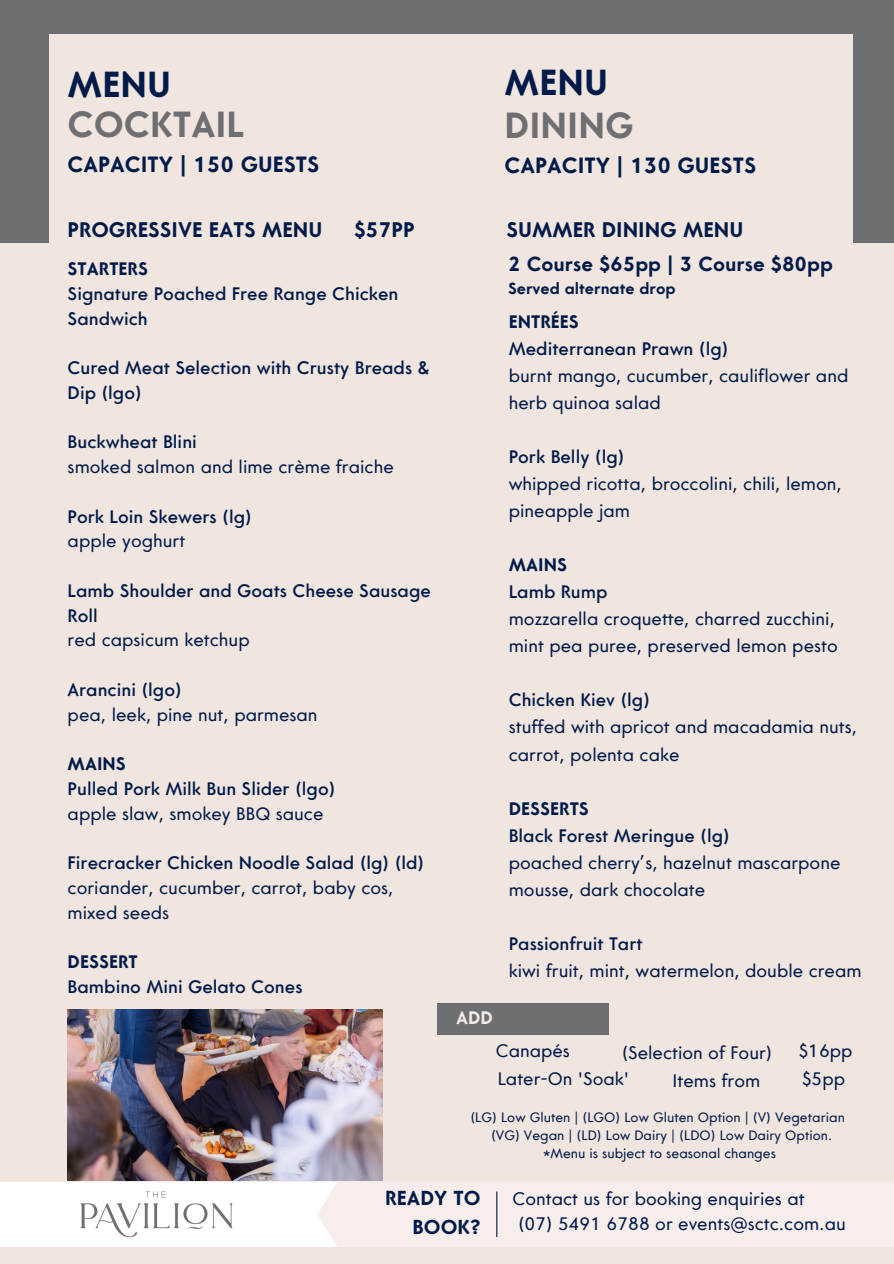
<style>
.page{position:relative;width:894px;height:1264px;background:#fff}
.page>*{position:absolute;margin:0;border:0;box-sizing:border-box;transform-origin:0 0}
.t1{font:700 36.15px "Core Sans G";color:#6e6f72}
.t2{font:700 36px "Core Sans G";color:#001b49}
.t3{font:700 21.9px "Core Sans G";color:#001b49}
.t4{font:700 21px "Core Sans G";color:#001b49}
.t5{font:700 20.25px "Core Sans G";color:#001b49}
.t6{font:700 20.1px/28.2px "Core Sans G";color:#001b49;text-align:right}
.t7{font:18px/27px "Core Sans G";color:#001b49}
.t8{font:500 18px/24.8px "Core Sans G";color:#001b49}
.t9{font:700 18px "Core Sans G";color:#f4e9e3}
.t10{font:700 15.9px "Core Sans G";color:#001b49}
.t11{font:13.5px "Core Sans G";color:#001b49}
.s1{font-weight:700}
.s2{font-weight:500}
.s3{font-weight:400}
</style>
<div class="page">
<div style="left:0;top:0;width:893px;height:1263px;background:#f0e5df"></div>
<img style="left:68px;top:1009px;width:315px;height:171px">
<div style="left:0;top:1182px;width:317px;height:64px;background:#fff"></div>
<div style="left:317px;top:1182px;width:576px;height:64px;background:#f7edeb"></div>
<hr style="left:496px;top:1191px;width:1px;height:45px;background:#001b49">
<img style="left:59px;top:1177px;width:197px;height:70px">
<div style="left:0;top:0;width:893px;height:242px;background:#6e6f72"></div>
<div style="left:49px;top:34px;width:803px;height:267px;background:#f0e5df"></div>
<div style="left:437px;top:1003px;width:171px;height:32px;background:#6e6f72"></div>
<h2 class="t2" style="left:68px;top:71px;width:105px">MENU</h2>
<h2 class="t2" style="left:504px;top:68px;width:105px">MENU</h2>
<h2 class="t1" style="left:68px;top:110px;width:178px">COCKTAIL</h2>
<h2 class="t3" style="left:68px;top:156px;width:253px">CAPACITY | 150 GUESTS</h2>
<h5 class="t4" style="left:68px;top:222px;width:256px">PROGRESSIVE EATS MENU</h5>
<h5 class="t4" style="left:354px;top:222px;width:62px">$57PP</h5>
<h6 class="t8" style="left:68px;top:258px;width:332px"><span class="s1">STARTERS<br></span>Signature Poached Free Range Chicken<br>Sandwich</h6>
<h6 class="t8" style="left:68px;top:357px;width:363px">Cured Meat Selection with Crusty Breads &amp;<br>Dip (lgo)</h6>
<h6 class="t7" style="left:68px;top:431px;width:327px;line-height:24.8px"><span class="s2">Buckwheat Blini<br></span>smoked salmon and lime crème fraiche</h6>
<h6 class="t8" style="left:68px;top:505px;width:186px">Pork Loin Skewers (lg) <span class="s3">apple yoghurt</span></h6>
<h6 class="t8" style="left:68px;top:580px;width:364px">Lamb Shoulder and Goats Cheese Sausage<br>Roll<br><span class="s3">red capsicum ketchup</span></h6>
<h6 class="t7" style="left:68px;top:679px;width:251px;line-height:24.8px"><span class="s2">Arancini (lgo)<br></span>pea, leek, pine nut, parmesan</h6>
<h5 class="t8" style="left:68px;top:753px;width:269px"><span class="s1">MAINS<br></span>Pulled Pork Milk Bun Slider (lgo) <span class="s3">apple slaw, smokey BBQ sauce</span></h5>
<h6 class="t7" style="left:68px;top:852px;width:358px;line-height:24.8px"><span class="s2">Firecracker Chicken Noodle Salad (lg) (ld) </span>coriander, cucumber, carrot, baby cos, mixed seeds</h6>
<h6 class="t8" style="left:68px;top:951px;width:236px"><span class="s1">DESSERT<br></span>Bambino Mini Gelato Cones</h6>
<h1 class="t1" style="left:504px;top:112px;width:130px">DINING</h1>
<h1 class="t3" style="left:504px;top:157px;width:253px">CAPACITY | 130 GUESTS</h1>
<h3 class="t4" style="left:506px;top:222px;width:238px">SUMMER DINING MENU</h3>
<h5 class="t9" style="left:456px;top:1010px;width:38px">ADD</h5>
<h6 class="t5" style="left:508px;top:256px;width:326px">2 Course $65pp | 3 Course $80pp</h6>
<h6 class="t10" style="left:508px;top:282px;width:169px">Served alternate drop</h6>
<h6 class="t7" style="left:508px;top:310px;width:341px"><span class="s1">ENTRÉES<br></span><span class="s2">Mediterranean Prawn (lg)<br></span>burnt mango, cucumber, cauliflower and herb quinoa salad</h6>
<h6 class="t7" style="left:508px;top:445px;width:334px"><span class="s2">Pork Belly (lg)<br></span>whipped ricotta, broccolini, chili, lemon, pineapple jam</h6>
<h6 class="t7" style="left:508px;top:553px;width:330px"><span class="s1">MAINS<br></span><span class="s2">Lamb Rump<br></span>mozzarella croquette, charred zucchini, mint pea puree, preserved lemon pesto</h6>
<h6 class="t7" style="left:508px;top:688px;width:350px"><span class="s2">Chicken Kiev (lg)<br></span>stuffed with apricot and macadamia nuts, carrot, polenta cake</h6>
<p class="t7" style="left:508px;top:796px;width:333px"><span class="s1">DESSERTS<br></span><span class="s2">Black Forest Meringue (lg)<br></span>poached cherry’s, hazelnut mascarpone mousse, dark chocolate</p>
<p class="t8" style="left:508px;top:932px;width:135px">Passionfruit Tart</p>
<p class="t7" style="left:508px;top:958px;width:354px">kiwi fruit, mint, watermelon, double cream</p>
<p class="t7" style="left:495px;top:1038px;width:76px">Canapés</p>
<h4 class="t7" style="left:621px;top:1040px;width:152px">(Selection of Four)</h4>
<p class="t7" style="left:798px;top:1038px;width:55px">$16pp</p>
<h6 class="t7" style="left:672px;top:1069px;width:89px">Items from</h6>
<h6 class="t7" style="left:497px;top:1067px;width:133px">Later-On 'Soak'</h6>
<p class="t7" style="left:801px;top:1067px;width:45px">$5pp</p>
<h6 class="t11" style="left:470px;top:1112px;width:376px">(LG) Low Gluten | (LGO) Low Gluten Option | (V) Vegetarian</h6>
<h6 class="t11" style="left:491px;top:1130px;width:342px">(VG) Vegan | (LD) Low Dairy | (LDO) Low Dairy Option.</h6>
<h6 class="t11" style="left:543px;top:1148px;width:234px">*Menu is subject to seasonal changes</h6>
<h1 class="t6" style="left:385px;top:1185px;width:97px">READY TO<br>BOOK?</h1>
<h2 class="t7" style="left:518px;top:1188px;width:329px;line-height:24.8px;text-indent:-5px">Contact us for booking enquiries at<br>(07) 5491 6788 or events@sctc.com.au</h2>
</div>
